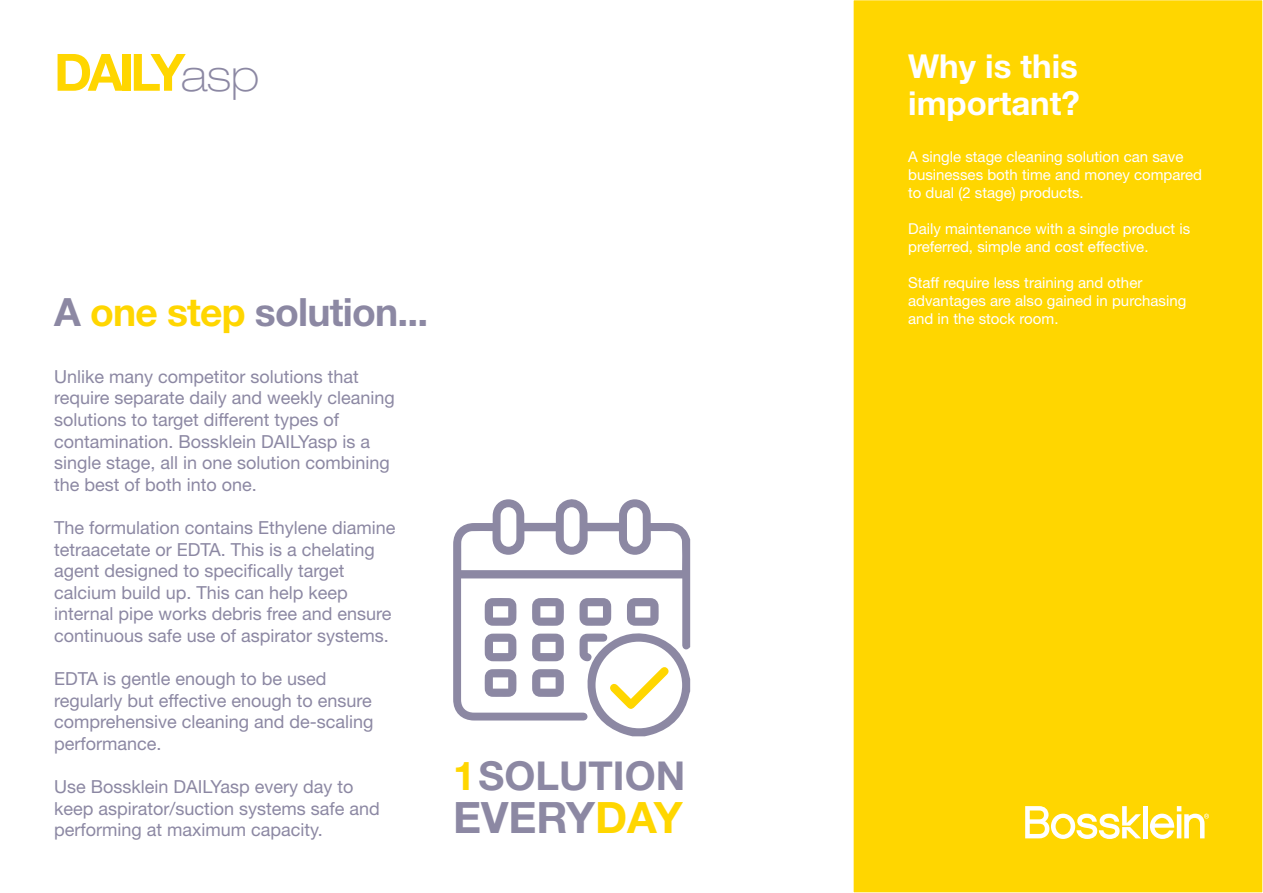
<style>
.page{position:relative;width:1263px;height:893px;background:#fff}
.page>*{position:absolute;margin:0;border:0;box-sizing:border-box;transform-origin:0 0}
.t1{font:700 51.45px "Helvetica Neue LT Std";letter-spacing:-.08em;color:#ffd600}
.t2{font:700 43.35px "Helvetica Neue LT Std";color:#8c88a3}
.t3{font:700 39.9px "Helvetica Neue LT Std";color:#8c88a3}
.Body_text_7pt_Grey{font:700 39px "Helvetica Neue LT Std";letter-spacing:-.02em;color:#8c88a3}
.Body_text_7pt_Grey-2{font:700 33px/37.5px "Helvetica Neue LT Std";color:#fff}
.Body_text_7pt_Grey-3{font:18px/21.6px "Helvetica Neue LT Std";color:#8c88a3}
.Body_text_7pt_Grey-4{font:15px/18px "Helvetica Neue LT Std";color:#fff}
.s1{font-weight:100;font-stretch:expanded;font-size:44.1px;color:#8c88a3}
.s2{color:#ffd600}
</style>
<div class="page">
<div style="left:853px;top:0;width:410px;height:893px;background:#ffd600"></div>
<hr style="left:1143px;top:806px;width:4px;height:32px;background:#fff">
<svg style="left:1150px;top:806px;width:59px;height:33px"></svg>
<svg style="left:1025px;top:806px;width:116px;height:33px"></svg>
<svg style="left:453px;top:499px;width:237px;height:221px"></svg>
<svg style="left:485px;top:598px;width:31px;height:28px"></svg>
<svg style="left:532px;top:598px;width:32px;height:28px"></svg>
<svg style="left:485px;top:634px;width:31px;height:27px"></svg>
<svg style="left:532px;top:634px;width:32px;height:27px"></svg>
<svg style="left:485px;top:669px;width:31px;height:28px"></svg>
<svg style="left:532px;top:669px;width:32px;height:28px"></svg>
<svg style="left:579px;top:598px;width:111px;height:138px"></svg>
<p class="t1" style="left:54px;top:41px;width:206px">DAILY<span class="s1">asp</span></p>
<p class="Body_text_7pt_Grey" style="left:54px;top:287px;width:376px">A <span class="s2">one step</span> solution...</p>
<p class="Body_text_7pt_Grey-3" style="left:54px;top:365px;width:342px">Unlike many competitor solutions that require separate daily and weekly cleaning solutions to target different types of contamination. Bossklein DAILYasp is a single stage, all in one solution combining the best of both into one.</p>
<p class="Body_text_7pt_Grey-3" style="left:54px;top:517px;width:343px">The formulation contains Ethylene diamine tetraacetate or EDTA. This is a chelating agent designed to specifically target calcium build up. This can help keep internal pipe works debris free and ensure continuous safe use of aspirator systems.</p>
<p class="Body_text_7pt_Grey-3" style="left:54px;top:668px;width:321px">EDTA is gentle enough to be used regularly but effective enough to ensure comprehensive cleaning and de-scaling performance.</p>
<p class="Body_text_7pt_Grey-3" style="left:54px;top:776px;width:327px">Use Bossklein DAILYasp every day to keep aspirator/suction systems safe and performing at maximum capacity.</p>
<p class="t3" style="left:453px;top:751px;width:234px"><span class="s2">1</span>SOLUTION</p>
<p class="t2" style="left:453px;top:791px;width:231px">EVERY<span class="s2">DAY</span></p>
<p class="Body_text_7pt_Grey-2" style="left:908px;top:46px;width:173px">Why is this important?</p>
<p class="Body_text_7pt_Grey-4" style="left:908px;top:147px;width:296px">A single stage cleaning solution can save businesses both time and money compared to dual (2 stage) products.</p>
<p class="Body_text_7pt_Grey-4" style="left:908px;top:219px;width:283px">Daily maintenance with a single product is preferred, simple and cost effective.</p>
<p class="Body_text_7pt_Grey-4" style="left:908px;top:273px;width:280px">Staff require less training and other advantages are also gained in purchasing and in the stock room.</p>
</div>
